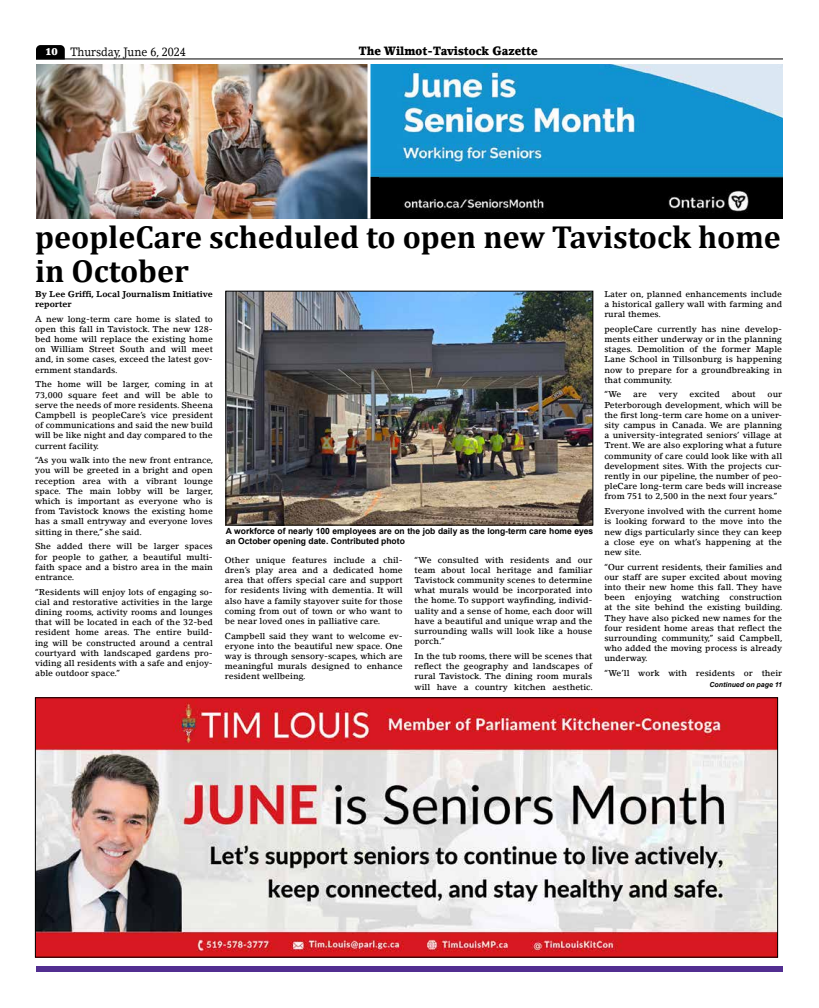
<style>
.page{position:relative;width:819px;height:1008px;background:#fff}
.page>*{position:absolute;margin:0;border:0;box-sizing:border-box;transform-origin:0 0}
.t1{font:700 32px/34px "Cambria";color:#000}
.t2{font:900 12px "Lino Letter Std";color:#000;scale:.9 1}
.t3{font:12px "Lino Letter Std";color:#000;scale:.9 1}
.t4{font:500 8.5px/10.2px "Lino Letter Std";color:#000;text-align:justify}
.t5{font:700 8.5px/10.2px "Arial";color:#000}
.t6{font:700 8.5px/10.2px "Lino Letter Std";color:#000}
.t7{font:italic 700 7px "Arial";color:#000}
.s1{font-weight:900;font-size:10px;color:#fff}
</style>
<div class="page">
<svg style="left:36px;top:45px;width:29px;height:13px"></svg>
<hr style="left:36px;top:58px;width:747px;height:1px;background:#000">
<div style="left:36px;top:966px;width:747px;height:6px;background:#522e91"></div>
<img style="left:227px;top:293px;width:364px;height:231px">
<div style="left:225px;top:291px;width:368px;height:235px;border:1px solid #000"></div>
<img style="left:37px;top:700px;width:739px;height:255px">
<img style="left:36px;top:64px;width:747px;height:155px">
<img style="left:36px;top:177px;width:343px;height:42px">
<hr style="left:368px;top:64px;width:2px;height:155px;background:#fff">
<h2 class="t3" style="left:45px;top:44px;width:158px"><span class="s1">10</span> Thursday, June 6, 2024</h2>
<h2 class="t2" style="left:359px;top:43px;width:201px">The Wilmot-Tavistock Gazette</h2>
<h1 class="t1" style="left:35px;top:219px;width:747px">peopleCare scheduled to open new Tavistock home in October</h1>
<p class="t6" style="left:35px;top:289px;width:179px">By Lee Griffi, Local Journalism Initiative reporter</p>
<p class="t4" style="left:35px;top:314px;width:179px">A new long-term care home is slated to open this fall in Tavistock. The new 128- bed home will replace the existing home on William Street South and will meet and, in some cases, exceed the latest gov&shy;ernment standards.</p>
<p class="t4" style="left:35px;top:379px;width:179px">The home will be larger, coming in at 73,000 square feet and will be able to serve the needs of more residents. Sheena Campbell is peopleCare’s vice president of communications and said the new build will be like night and day compared to the current facility.</p>
<p class="t4" style="left:35px;top:455px;width:180px">“As you walk into the new front entrance, you will be greeted in a bright and open reception area with a vibrant lounge space. The main lobby will be larger, which is important as everyone who is from Tavistock knows the existing home has a small entryway and everyone loves sitting in there,” she said.</p>
<p class="t4" style="left:35px;top:541px;width:179px">She added there will be larger spaces for people to gather, a beautiful multi&shy;faith space and a bistro area in the main entrance.</p>
<p class="t4" style="left:35px;top:586px;width:179px">“Residents will enjoy lots of engaging so&shy;cial and restorative activities in the large dining rooms, activity rooms and lounges that will be located in each of the 32-bed resident home areas. The entire build&shy;ing will be constructed around a central courtyard with landscaped gardens pro&shy;viding all residents with a safe and enjoy&shy;able outdoor space.”</p>
<p class="t5" style="left:226px;top:526px;width:369px">A workforce of nearly 100 employees are on the job daily as the long-term care home eyes an October opening date. Contributed photo</p>
<p class="t4" style="left:225px;top:555px;width:179px">Other unique features include a chil&shy;dren’s play area and a dedicated home area that offers special care and support for residents living with dementia. It will also have a family stayover suite for those coming from out of town or who want to be near loved ones in palliative care.</p>
<p class="t4" style="left:225px;top:630px;width:179px">Campbell said they want to welcome ev&shy;eryone into the beautiful new space. One way is through sensory-scapes, which are meaningful murals designed to enhance resident wellbeing.</p>
<p class="t4" style="left:415px;top:554px;width:179px">“We consulted with residents and our team about local heritage and familiar Tavistock community scenes to determine what murals would be incorporated into the home. To support wayfinding, individ&shy;uality and a sense of home, each door will have a beautiful and unique wrap and the surrounding walls will look like a house porch.”</p>
<p class="t4" style="left:415px;top:651px;width:180px">In the tub rooms, there will be scenes that reflect the geography and landscapes of rural Tavistock. The dining room murals will have a country kitchen aesthetic.</p>
<p class="t4" style="left:604px;top:289px;width:179px">Later on, planned enhancements include a historical gallery wall with farming and rural themes.</p>
<p class="t4" style="left:604px;top:324px;width:179px">peopleCare currently has nine develop&shy;ments either underway or in the planning stages. Demolition of the former Maple Lane School in Tillsonburg is happening now to prepare for a groundbreaking in that community.</p>
<p class="t4" style="left:604px;top:389px;width:18px">“We</p>
<p class="t4" style="left:633px;top:389px;width:15px">are</p>
<p class="t4" style="left:659px;top:389px;width:20px">very</p>
<p class="t4" style="left:689px;top:389px;width:32px">excited</p>
<p class="t4" style="left:732px;top:389px;width:25px">about</p>
<p class="t4" style="left:604px;top:389px;width:179px;text-indent:163px">our Peterborough development, which will be the first long-term care home on a univer&shy;sity campus in Canada. We are planning a university-integrated seniors’ village at Trent. We are also exploring what a future community of care could look like with all development sites. With the projects cur&shy;rently in our pipeline, the number of peo&shy;pleCare long-term care beds will increase from 751 to 2,500 in the next four years.”</p>
<p class="t4" style="left:604px;top:506px;width:179px">Everyone involved with the current home is looking forward to the move into the new digs particularly since they can keep a close eye on what’s happening at the new site.</p>
<p class="t4" style="left:604px;top:562px;width:180px">“Our current residents, their families and our staff are super excited about moving into their new home this fall. They have been enjoying watching construction at the site behind the existing building.<br>They have also picked new names for the four resident home areas that reflect the surrounding community,” said Campbell, who added the moving process is already underway.</p>
<p class="t4" style="left:604px;top:668px;width:179px">“We’ll work with residents or their</p>
<p class="t7" style="left:710px;top:680px;width:74px">Continued on page 11</p>
</div>
